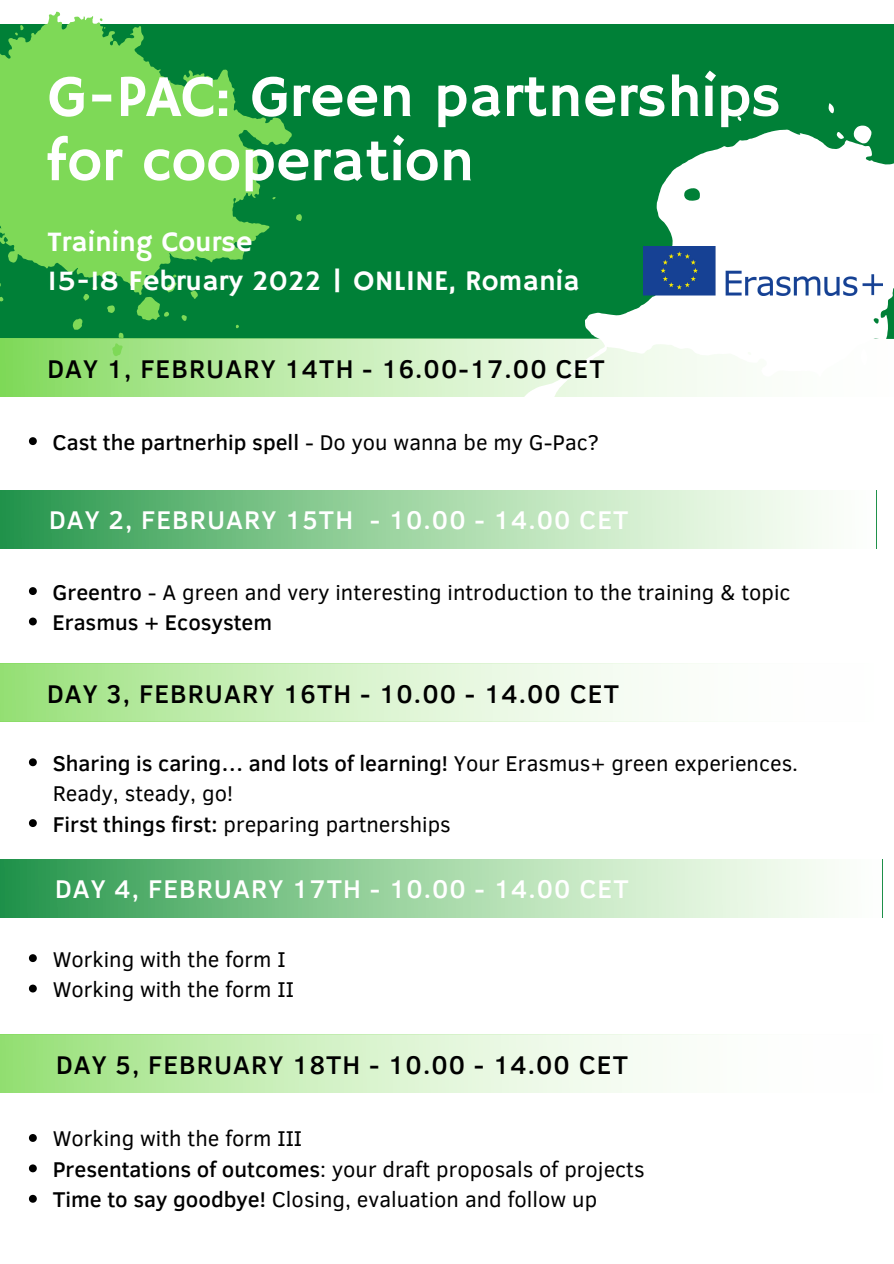
<style>
.page{position:relative;width:894px;height:1264px;background:#fff}
.page>*{position:absolute;margin:0;border:0;box-sizing:border-box;transform-origin:0 0}
.t1{font:59.4px/64.2px "Hammersmith One";color:#fff}
.t2{font:28.65px "Hammersmith One";color:#fff}
.t3{font:500 26.25px "Clear Sans";letter-spacing:.04em;color:#000}
.t4{font:500 26.25px "Clear Sans";letter-spacing:.04em;color:#fff}
.t5{font:21.9px/30.5px "Clear Sans";color:#000}
.t6{font:500 21.9px "Clear Sans";color:#000}
.s1{font-weight:400}
.s2{font-weight:500}
</style>
<div class="page">
<div style="left:0;top:24px;width:893px;height:314px;background:#008037"></div>
<svg style="left:0;top:339px;width:727px;height:57px;background:#bdeba9"></svg>
<svg style="left:0;top:490px;width:822px;height:58px;background:#9ad1a3"></svg>
<svg style="left:0;top:664px;width:711px;height:58px"></svg>
<svg style="left:0;top:12px;width:292px;height:281px;fill:#7ed957"></svg>
<svg style="left:73px;top:318px;width:10px;height:12px"></svg>
<svg style="left:107px;top:305px;width:8px;height:8px"></svg>
<svg style="left:296px;top:214px;width:6px;height:7px"></svg>
<svg style="left:112px;top:333px;width:12px;height:23px"></svg>
<svg style="left:0;top:297px;width:4px;height:4px"></svg>
<svg style="left:83px;top:286px;width:14px;height:15px"></svg>
<svg style="left:136px;top:274px;width:62px;height:47px"></svg>
<svg style="left:15px;top:25px;width:9px;height:11px"></svg>
<svg style="left:272px;top:197px;width:4px;height:3px"></svg>
<svg style="left:0;top:859px;width:828px;height:58px;background:#97d0a1"></svg>
<svg style="left:0;top:1034px;width:720px;height:58px"></svg>
<svg style="left:572px;top:130px;width:321px;height:248px;fill:#fff"></svg>
<svg style="left:508px;top:373px;width:64px;height:24px"></svg>
<svg style="left:853px;top:126px;width:18px;height:18px"></svg>
<svg style="left:860px;top:348px;width:7px;height:18px"></svg>
<svg style="left:828px;top:103px;width:5px;height:11px"></svg>
<svg style="left:836px;top:132px;width:8px;height:7px"></svg>
<svg style="left:737px;top:116px;width:4px;height:5px"></svg>
<img style="left:643px;top:247px;width:239px;height:48px">
<svg style="left:29px;top:437px;width:8px;height:8px"></svg>
<svg style="left:29px;top:587px;width:8px;height:8px"></svg>
<svg style="left:29px;top:617px;width:8px;height:8px"></svg>
<svg style="left:29px;top:758px;width:8px;height:8px"></svg>
<svg style="left:29px;top:819px;width:8px;height:8px"></svg>
<svg style="left:29px;top:954px;width:8px;height:8px"></svg>
<svg style="left:29px;top:984px;width:8px;height:8px"></svg>
<svg style="left:29px;top:1134px;width:8px;height:7px"></svg>
<svg style="left:29px;top:1164px;width:8px;height:8px"></svg>
<svg style="left:29px;top:1194px;width:8px;height:8px"></svg>
<p class="t1" style="left:47px;top:67px;width:734px">G-PAC: Green partnerships for cooperation</p>
<p class="t2" style="left:47px;top:225px;width:206px">Training Course</p>
<p class="t2" style="left:47px;top:264px;width:533px">15-18 February 2022 | ONLINE, Romania</p>
<p class="t3" style="left:47px;top:350px;width:558px">DAY 1, FEBRUARY 14TH - 16.00-17.00 CET</p>
<p class="t6" style="left:53px;top:426px;width:548px">Cast the partnerhip spell <span class="s1">- Do you wanna be my G-Pac?</span></p>
<p class="t4" style="left:49px;top:501px;width:580px">DAY 2, FEBRUARY 15TH - 10.00 - 14.00 CET</p>
<p class="t5" style="left:53px;top:575px;width:739px"><span class="s2">Greentro</span> - A green and very interesting introduction to the training &amp; topic</p>
<p class="t6" style="left:53px;top:606px;width:221px">Erasmus + Ecosystem</p>
<p class="t3" style="left:47px;top:674px;width:573px">DAY 3, FEBRUARY 16TH - 10.00 - 14.00 CET</p>
<p class="t5" style="left:53px;top:746px;width:746px"><span class="s2">Sharing is caring… and lots of learning!</span> Your Erasmus+ green experiences.<br>Ready, steady, go!</p>
<p class="t5" style="left:53px;top:807px;width:399px"><span class="s2">First things first:</span> preparing partnerships</p>
<p class="t4" style="left:55px;top:870px;width:575px">DAY 4, FEBRUARY 17TH - 10.00 - 14.00 CET</p>
<p class="t5" style="left:53px;top:942px;width:234px">Working with the form I</p>
<p class="t5" style="left:53px;top:972px;width:243px">Working with the form II</p>
<p class="t3" style="left:56px;top:1045px;width:573px">DAY 5, FEBRUARY 18TH - 10.00 - 14.00 CET</p>
<p class="t5" style="left:53px;top:1122px;width:251px">Working with the form III</p>
<p class="t5" style="left:53px;top:1152px;width:593px"><span class="s2">Presentations of outcomes</span>: your draft proposals of projects</p>
<p class="t5" style="left:53px;top:1183px;width:546px"><span class="s2">Time to say goodbye!</span> Closing, evaluation and follow up</p>
</div>
